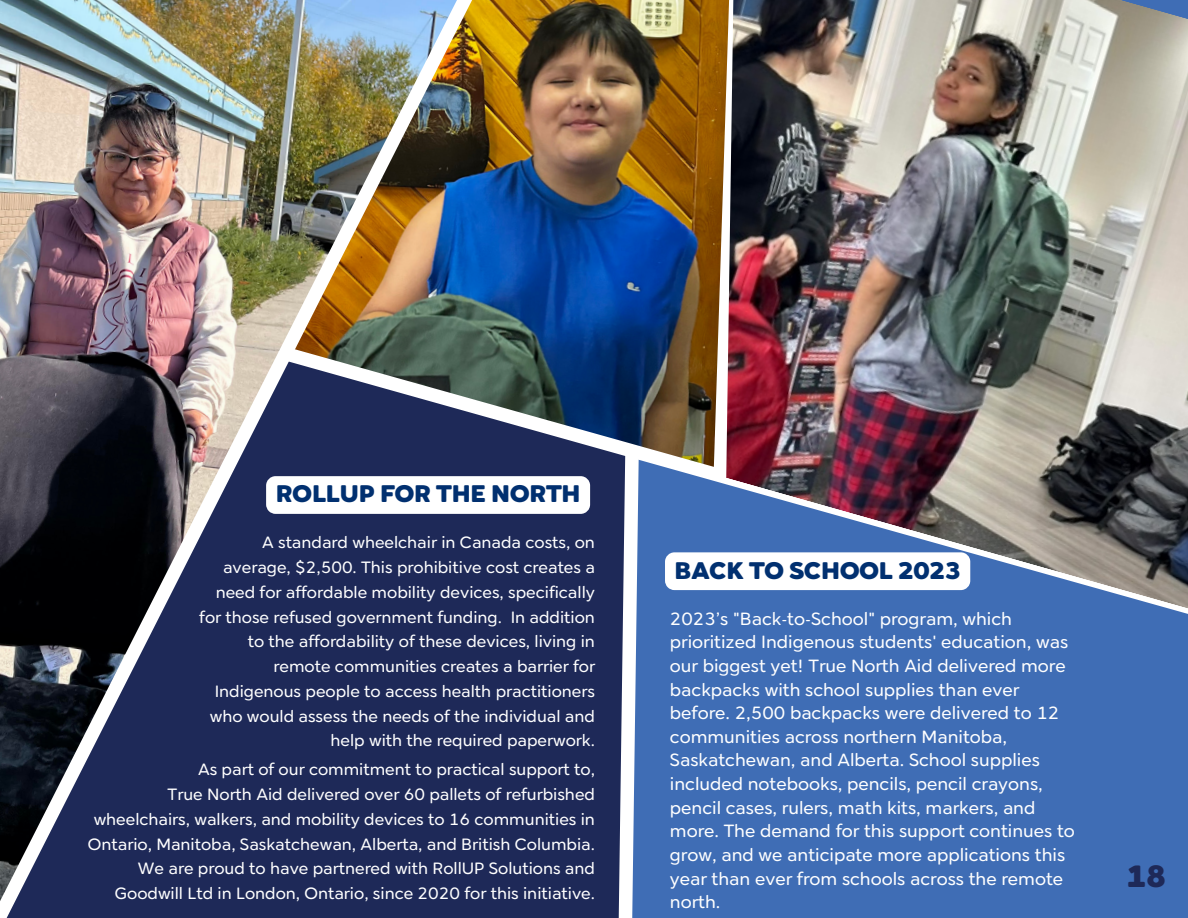
<style>
.page{position:relative;width:1188px;height:918px;background:#fff}
.page>*{position:absolute;margin:0;border:0;box-sizing:border-box;transform-origin:0 0}
.t1{font:900 30.75px "Cerco DEMO";color:#1e2958}
.t2{font:900 24px "Cerco DEMO";color:#013070}
.t3{font:17.7px/23.7px "Cerco DEMO";color:#fff}
.t4{font:16.35px/24.8px "Cerco DEMO";color:#fff;text-align:right}
</style>
<div class="page">
<div style="left:512px;top:625px;width:99px;height:293px;background:#1e2958"></div>
<div style="left:655px;top:625px;width:533px;height:293px;background:#3f6db5"></div>
<svg style="left:611px;top:625px;width:44px;height:293px"></svg>
<img style="left:512px;top:0;width:195px;height:337px">
<svg style="left:512px;top:337px;width:676px;height:288px;background:#3e557e"></svg>
<img style="left:0;top:0;width:512px;height:918px">
<svg style="left:707px;top:0;width:19px;height:486px"></svg>
<img style="left:726px;top:0;width:462px;height:609px">
<svg style="left:266px;top:476px;width:324px;height:38px"></svg>
<svg style="left:665px;top:552px;width:305px;height:38px"></svg>
<p class="t2" style="left:276px;top:480px;width:306px">ROLLUP FOR THE NORTH</p>
<p class="t4" style="left:199px;top:530px;width:397px">A standard wheelchair in Canada costs, on average, $2,500. This prohibitive cost creates a need for affordable mobility devices, specifically for those refused government funding. In addition to the affordability of these devices, living in remote communities creates a barrier for Indigenous people to access health practitioners who would assess the needs of the individual and help with the required paperwork.</p>
<p class="t4" style="left:198px;top:757px;width:398px">As part of our commitment to practical support to,</p>
<p class="t4" style="left:88px;top:782px;width:509px">True North Aid delivered over 60 pallets of refurbished wheelchairs, walkers, and mobility devices to 16 communities in Ontario, Manitoba, Saskatchewan, Alberta, and British Columbia.<br>We are proud to have partnered with RollUP Solutions and Goodwill Ltd in London, Ontario, since 2020 for this initiative.</p>
<h1 class="t2" style="left:675px;top:556px;width:288px">BACK TO SCHOOL 2023</h1>
<p class="t3" style="left:670px;top:607px;width:407px">2023’s "Back-to-School" program, which prioritized Indigenous students' education, was our biggest yet! True North Aid delivered more backpacks with school supplies than ever before. 2,500 backpacks were delivered to 12 communities across northern Manitoba, Saskatchewan, and Alberta. School supplies included notebooks, pencils, pencil crayons, pencil cases, rulers, math kits, markers, and more. The demand for this support continues to grow, and we anticipate more applications this year than ever from schools across the remote north.</p>
<h1 class="t1" style="left:1126px;top:858px;width:41px">18</h1>
</div>
